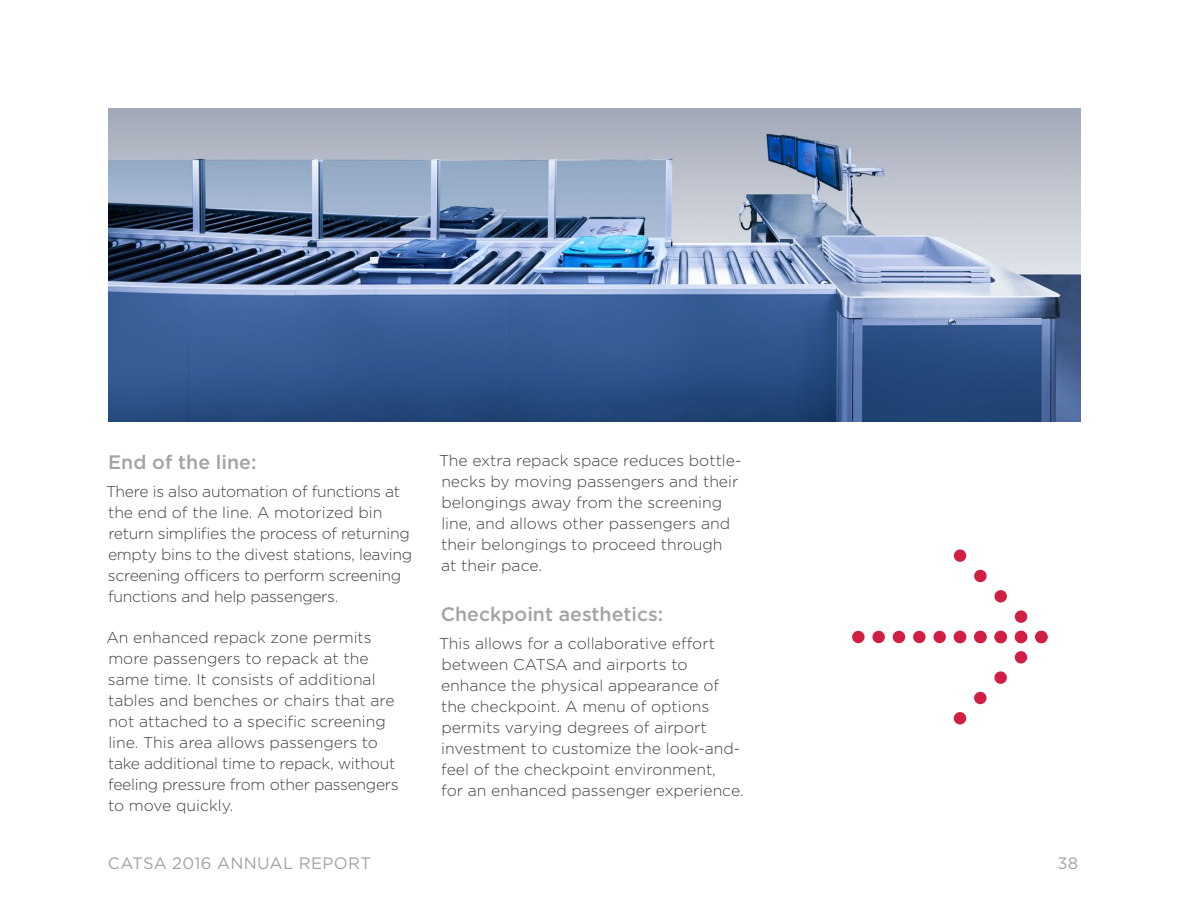
<style>
.page{position:relative;width:1188px;height:918px;background:#fff}
.page>*{position:absolute;margin:0;border:0;box-sizing:border-box;transform-origin:0 0}
.t1{font:500 19.5px "Gotham";color:#a1a3a6}
.t2{font:16.5px "Gotham";letter-spacing:.02em;color:#a1a3a6}
.t3{font:300 15.75px/21px "Gotham";color:#414042}
.t4{font:300 15.75px/21px "Gotham";letter-spacing:-.02em;color:#414042}
</style>
<div class="page">
<img style="left:108px;top:108px;width:972px;height:313px">
<svg style="left:994px;top:631px;width:13px;height:12px"></svg>
<div style="left:933px;top:631px;width:13px;height:12px;background:#d11f43;border-radius:50%"></div>
<div style="left:913px;top:631px;width:13px;height:12px;background:#d11f43;border-radius:50%"></div>
<div style="left:893px;top:631px;width:12px;height:12px;background:#d11f43;border-radius:50%"></div>
<div style="left:872px;top:631px;width:13px;height:12px;background:#d11f43;border-radius:50%"></div>
<div style="left:852px;top:631px;width:13px;height:12px;background:#d11f43;border-radius:50%"></div>
<div style="left:1015px;top:651px;width:12px;height:13px;background:#d11f43;border-radius:50%"></div>
<div style="left:994px;top:671px;width:13px;height:13px;background:#d11f43;border-radius:50%"></div>
<div style="left:974px;top:692px;width:13px;height:12px;background:#d11f43;border-radius:50%"></div>
<div style="left:954px;top:712px;width:12px;height:13px;background:#d11f43;border-radius:50%"></div>
<div style="left:1035px;top:631px;width:13px;height:12px;background:#d11f43;border-radius:50%"></div>
<div style="left:1015px;top:610px;width:12px;height:13px;background:#d11f43;border-radius:50%"></div>
<div style="left:1015px;top:631px;width:12px;height:12px;background:#d11f43;border-radius:50%"></div>
<div style="left:995px;top:590px;width:12px;height:13px;background:#d11f43;border-radius:50%"></div>
<div style="left:995px;top:631px;width:12px;height:12px;background:#d11f43;border-radius:50%"></div>
<div style="left:954px;top:549px;width:12px;height:13px;background:#d11f43;border-radius:50%"></div>
<div style="left:974px;top:570px;width:13px;height:12px;background:#d11f43;border-radius:50%"></div>
<div style="left:974px;top:631px;width:13px;height:12px;background:#d11f43;border-radius:50%"></div>
<div style="left:954px;top:631px;width:12px;height:12px;background:#d11f43;border-radius:50%"></div>
<p class="t1" style="left:108px;top:451px;width:150px">End of the line:</p>
<p class="t4" style="left:106px;top:481px;width:308px">There is also automation of functions at the end of the line. A motorized bin return simplifies the process of returning empty bins to the divest stations, leaving screening officers to perform screening functions and help passengers.</p>
<p class="t3" style="left:106px;top:627px;width:294px">An enhanced repack zone permits more passengers to repack at the same time. It consists of additional tables and benches or chairs that are not attached to a specific screening line. This area allows passengers to take additional time to repack, without feeling pressure from other passengers to move quickly.</p>
<p class="t3" style="left:439px;top:450px;width:304px">The extra repack space reduces bottle&shy;necks by moving passengers and their belongings away from the screening line, and allows other passengers and their belongings to proceed through<br>at their pace.</p>
<p class="t1" style="left:441px;top:603px;width:224px">Checkpoint aesthetics:</p>
<p class="t3" style="left:439px;top:633px;width:306px">This allows for a collaborative effort between CATSA and airports to enhance the physical appearance of the checkpoint. A menu of options permits varying degrees of airport investment to customize the look-and&shy;feel of the checkpoint environment,<br>for an enhanced passenger experience.</p>
<p class="t2" style="left:108px;top:854px;width:265px">CATSA 2016 ANNUAL REPORT</p>
<p class="t2" style="left:1058px;top:854px;width:22px">38</p>
</div>
